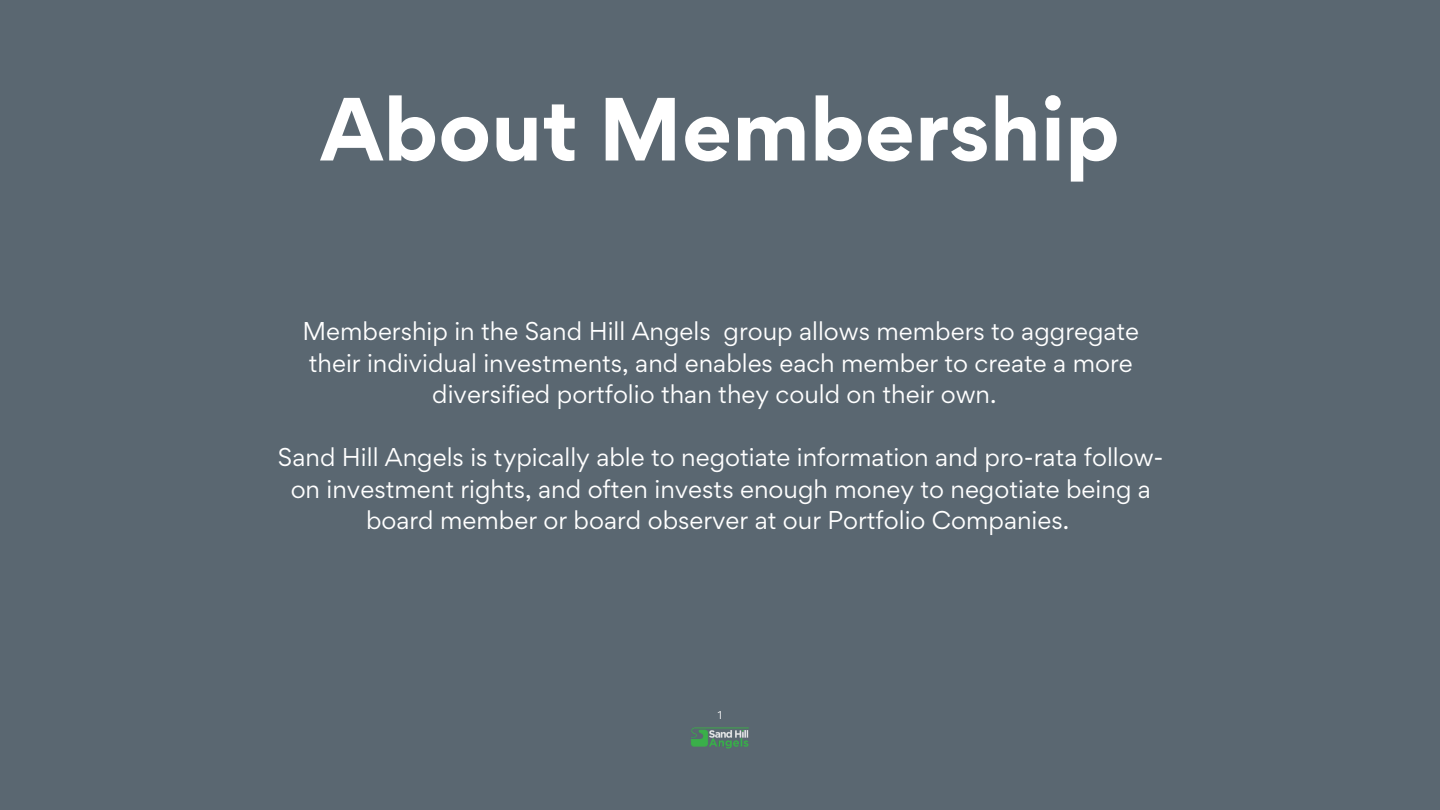
<style>
.page{position:relative;width:1440px;height:810px;background:#5a6771}
.page>*{position:absolute;margin:0;border:0;box-sizing:border-box;transform-origin:0 0}
.t1{font:700 80px "Gordita";color:#fff}
.t2{font:23px/31.5px "Gordita";color:#fff;text-align:center}
.t3{font:10px "Gordita";color:#fff}
</style>
<div class="page">
<img style="left:691px;top:727px;width:58px;height:22px">
<p class="t1" style="left:320px;top:75px;width:801px">About Membership</p>
<p class="t2" style="left:302px;top:315px;width:838px">Membership in the Sand Hill Angels group allows members to aggregate their individual investments, and enables each member to create a more diversified portfolio than they could on their own.</p>
<p class="t2" style="left:278px;top:441px;width:887px">Sand Hill Angels is typically able to negotiate information and pro-rata follow&shy;on investment rights, and often invests enough money to negotiate being a board member or board observer at our Portfolio Companies.</p>
<p class="t3" style="left:718px;top:708px;width:6px">1</p>
</div>
